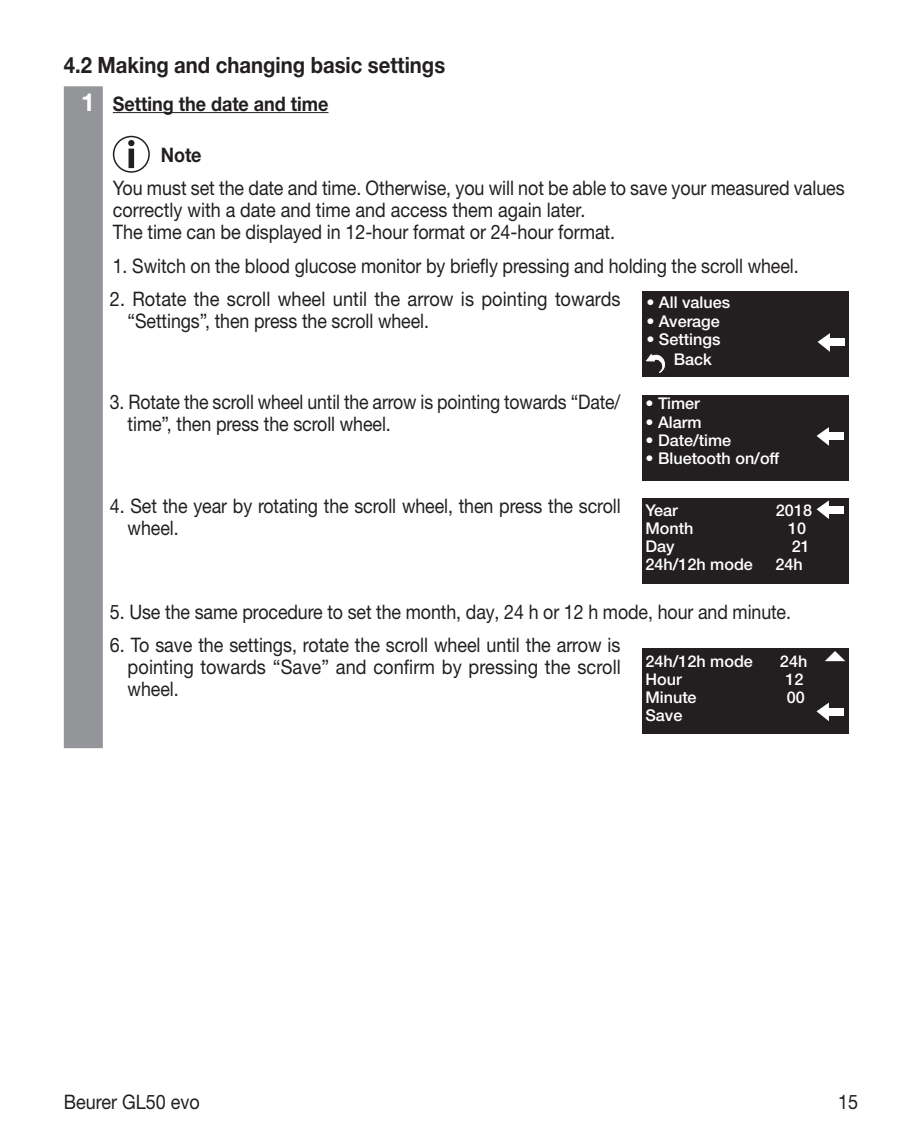
<style>
.page{position:relative;width:922px;height:1134px;background:#fff}
.page>*{position:absolute;margin:0;border:0;box-sizing:border-box;transform-origin:0 0}
.t1{font:700 22.5px "Helvetica Neue LTW1 G";color:#231f20;scale:.9 1}
.t2{font:20px/22px "Helvetica Neue LTW1 G";letter-spacing:-.005em;color:#231f20;scale:.89 1}
.t3{font:20px/22px "Helvetica Neue LTW1 G";letter-spacing:-.005em;color:#231f20;text-align:justify;scale:.9 1}
.t4{font:20px/22px "Helvetica Neue LTW1 G";letter-spacing:-.005em;color:#231f20;scale:.88 1}
.t5{font:20px/22px "Helvetica Neue LTW1 G";letter-spacing:-.005em;color:#231f20;scale:.91 1}
.t6{font:700 20px "Helvetica Neue LTW1 G";color:#231f20;scale:.9 1}
.t7{font:500 16.25px/20.8px "Helvetica Neue LTW1 G";color:#fff}
.s1{font-size:25px;color:#fff}
</style>
<div class="page">
<div style="left:64px;top:86px;width:39px;height:662px;background:#939598"></div>
<hr style="left:113px;top:112px;width:215px;height:1px;background:#231f20">
<div style="left:113px;top:136px;width:37px;height:37px;border:2px solid #231f20;border-radius:50%"></div>
<svg style="left:128px;top:140px;width:6px;height:6px"></svg>
<div style="left:128px;top:149px;width:6px;height:19px;background:#231f20"></div>
<div style="left:641px;top:291px;width:207px;height:86px;background:#231f20"></div>
<svg style="left:817px;top:334px;width:12px;height:17px"></svg>
<div style="left:824px;top:339px;width:20px;height:7px;background:#fff"></div>
<svg style="left:646px;top:354px;width:19px;height:19px"></svg>
<div style="left:641px;top:395px;width:207px;height:86px;background:#231f20"></div>
<svg style="left:816px;top:428px;width:12px;height:17px"></svg>
<div style="left:823px;top:433px;width:20px;height:7px;background:#fff"></div>
<div style="left:641px;top:498px;width:207px;height:86px;background:#231f20"></div>
<svg style="left:816px;top:501px;width:12px;height:18px"></svg>
<div style="left:823px;top:506px;width:20px;height:8px;background:#fff"></div>
<div style="left:641px;top:648px;width:207px;height:86px;background:#231f20"></div>
<svg style="left:816px;top:703px;width:12px;height:18px"></svg>
<div style="left:823px;top:708px;width:20px;height:8px;background:#fff"></div>
<p class="t1" style="left:64px;top:51px;width:425px">4.2 Making and changing basic settings</p>
<p class="t6" style="left:81px;top:91px;width:276px"><span class="s1">1</span> Setting the date and time</p>
<p class="t6" style="left:161px;top:143px;width:47px">Note</p>
<p class="t2" style="left:113px;top:176px;width:823px">You must set the date and time. Otherwise, you will not be able to save your measured values correctly with a date and time and access them again later.<br>The time can be displayed in 12-hour format or 24-hour format.</p>
<p class="t2" style="left:113px;top:255px;width:771px">1. Switch on the blood glucose monitor by briefly pressing and holding the scroll wheel.</p>
<p class="t5" style="left:128px;top:287px;width:543px;text-indent:-18px">2. Rotate the scroll wheel until the arrow is pointing towards “Settings”, then press the scroll wheel.</p>
<p class="t7" style="left:646px;top:292px;width:85px">• All values</p>
<p class="t7" style="left:646px;top:310px;width:75px">• Average</p>
<p class="t7" style="left:673px;top:329px;width:48px;text-indent:-27px">• Settings<br>Back</p>
<p class="t4" style="left:128px;top:391px;width:561px;text-indent:-18px">3. Rotate the scroll wheel until the arrow is pointing towards “Date/ time”, then press the scroll wheel.</p>
<p class="t7" style="left:645px;top:393px;width:56px">• Timer</p>
<p class="t7" style="left:645px;top:411px;width:58px">• Alarm</p>
<p class="t7" style="left:645px;top:430px;width:87px">• Date/time</p>
<p class="t7" style="left:645px;top:448px;width:135px">• Bluetooth on/off</p>
<p class="t2" style="left:128px;top:494px;width:555px;text-indent:-18px">4. Set the year by rotating the scroll wheel, then press the scroll wheel.</p>
<p class="t7" style="left:645px;top:499px;width:34px">Year</p>
<p class="t7" style="left:775px;top:499px;width:38px">2018</p>
<p class="t7" style="left:645px;top:518px;width:50px">Month</p>
<p class="t7" style="left:787px;top:518px;width:20px">10</p>
<p class="t7" style="left:645px;top:536px;width:31px">Day</p>
<p class="t7" style="left:791px;top:536px;width:20px">21</p>
<p class="t7" style="left:645px;top:554px;width:109px">24h/12h mode</p>
<p class="t7" style="left:775px;top:554px;width:29px">24h</p>
<p class="t2" style="left:110px;top:601px;width:766px">5. Use the same procedure to set the month, day, 24 h or 12 h mode, hour and minute.</p>
<p class="t3" style="left:128px;top:634px;width:549px;text-indent:-18px">6. To save the settings, rotate the scroll wheel until the arrow is pointing towards “Save” and confirm by pressing the scroll wheel.</p>
<p class="t7" style="left:645px;top:650px;width:109px">24h/12h mode</p>
<p class="t7" style="left:779px;top:650px;width:29px">24h</p>
<p class="t7" style="left:645px;top:669px;width:38px">Hour</p>
<p class="t7" style="left:785px;top:669px;width:20px">12</p>
<p class="t7" style="left:645px;top:687px;width:53px">Minute</p>
<p class="t7" style="left:786px;top:687px;width:20px">00</p>
<p class="t7" style="left:645px;top:705px;width:38px">Save</p>
<p class="t3" style="left:64px;top:1091px;width:152px">Beurer GL50 evo</p>
<p class="t3" style="left:837px;top:1091px;width:24px">15</p>
</div>
